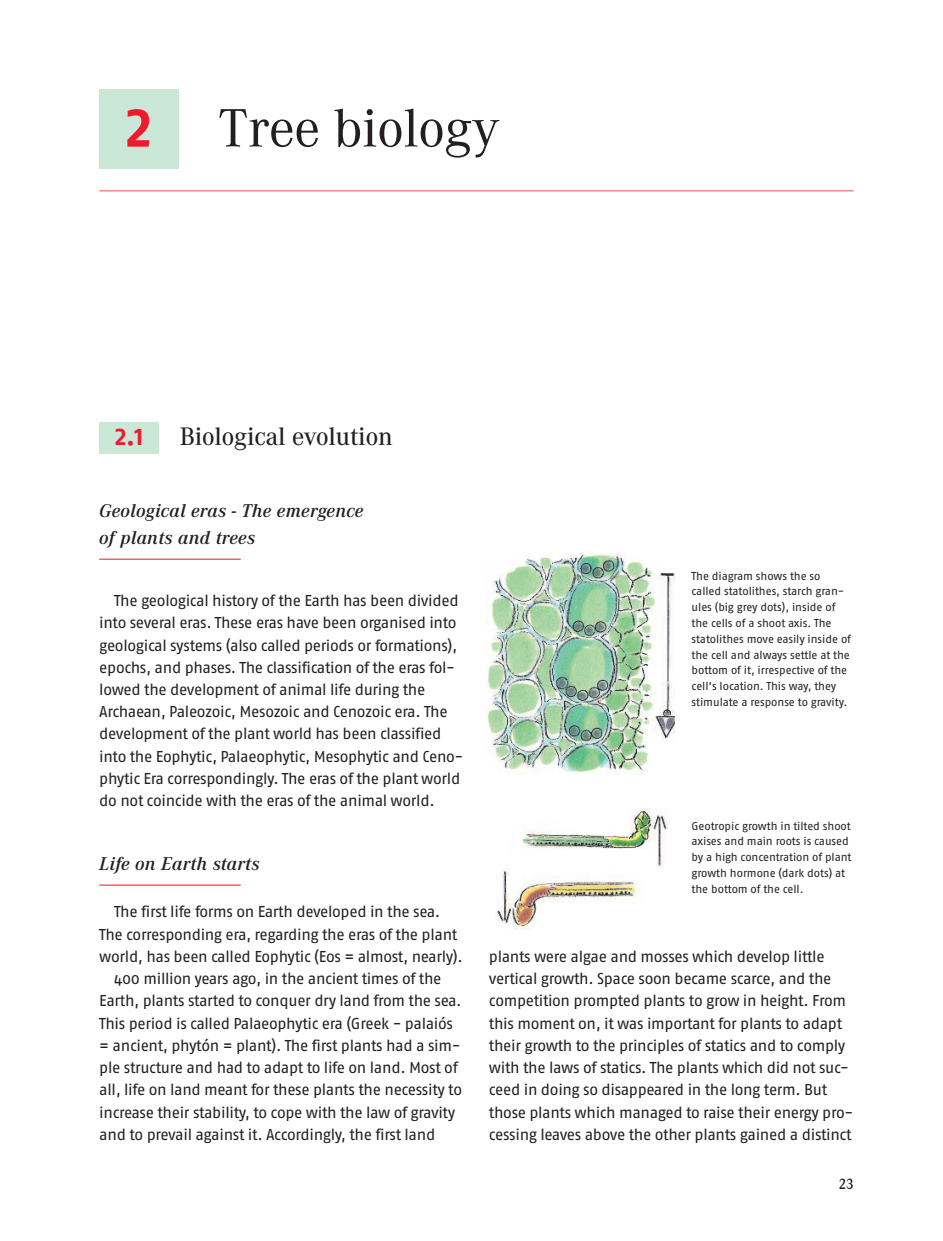
<style>
.page{position:relative;width:943px;height:1241px;background:#fff}
.page>*{position:absolute;margin:0;border:0;box-sizing:border-box;transform-origin:0 0}
.t1{font:56px "Corporate A";letter-spacing:-.005em;color:#231f20}
.t2{font:500 26.25px "Corporate A";letter-spacing:-.005em;color:#231f20}
.t3{font:24.5px "Fago No Bold Lf";color:#ee1b2d}
.t4{font:italic 600 19.25px/26.2px "Corporate A";letter-spacing:.015em;color:#231f20}
.t5{font:15.75px/22.2px "Fago No";letter-spacing:-.02em;color:#231f20}
.t6{font:600 15.75px "Corporate A";color:#231f20;scale:.9 1}
.t7{font:11.38px/15.8px "Fago No";letter-spacing:-.005em;color:#231f20}
.s1{font-family:"Fago No Bold Lf";color:#ee1b2d}
</style>
<div class="page">
<hr style="left:99px;top:558px;width:142px;height:1px;background:#ee1b2d">
<hr style="left:99px;top:884px;width:142px;height:1px;background:#ee1b2d">
<div style="left:99px;top:89px;width:80px;height:80px;background:#cbe7d7"></div>
<hr style="left:99px;top:190px;width:754px;height:1px;background:#f0594a">
<div style="left:99px;top:422px;width:60px;height:32px;background:#cbe7d7"></div>
<img style="left:485px;top:553px;width:190px;height:221px">
<img style="left:495px;top:808px;width:172px;height:121px">
<h1 class="t1" style="left:125px;top:94px;width:376px"><span class="s1">2</span> Tree biology</h1>
<h3 class="t3" style="left:115px;top:427px;width:30px">2.1</h3>
<h2 class="t2" style="left:180px;top:420px;width:214px">Biological evolution</h2>
<p class="t4" style="left:99px;top:497px;width:266px">Geological eras - The emergence of plants and trees</p>
<p class="t5" style="left:99px;top:590px;width:366px;text-indent:15px">The geological history of the Earth has been divided into several eras. These eras have been organised into geological systems (also called periods or formations), epochs, and phases. The classification of the eras fol&shy;lowed the development of animal life during the Archaean, Paleozoic, Mesozoic and Cenozoic era. The development of the plant world has been classified into the Eophytic, Palaeophytic, Mesophytic and Ceno&shy;phytic Era correspondingly. The eras of the plant world do not coincide with the eras of the animal world.</p>
<p class="t4" style="left:99px;top:849px;width:162px">Life on Earth starts</p>
<p class="t5" style="left:114px;top:902px;width:327px">The first life forms on Earth developed in the sea.</p>
<p class="t5" style="left:99px;top:924px;width:359px">The corresponding era, regarding the eras of the plant</p>
<p class="t5" style="left:99px;top:946px;width:365px">world, has been called Eophytic (Eos = almost, nearly).</p>
<p class="t5" style="left:114px;top:968px;width:329px">400 million years ago, in the ancient times of the</p>
<p class="t5" style="left:99px;top:991px;width:364px">Earth, plants started to conquer dry land from the sea.</p>
<p class="t5" style="left:99px;top:1013px;width:355px">This period is called Palaeophytic era (Greek - palaiós</p>
<p class="t5" style="left:99px;top:1035px;width:363px">= ancient, phytón = plant). The first plants had a sim-</p>
<p class="t5" style="left:99px;top:1057px;width:360px">ple structure and had to adapt to life on land. Most of</p>
<p class="t5" style="left:99px;top:1079px;width:364px">all, life on land meant for these plants the necessity to</p>
<p class="t5" style="left:99px;top:1102px;width:357px">increase their stability, to cope with the law of gravity</p>
<p class="t5" style="left:99px;top:1124px;width:337px">and to prevail against it. Accordingly, the first land</p>
<p class="t7" style="left:691px;top:569px;width:161px">The diagram shows the so called statolithes, starch gran&shy;ules (big grey dots), inside of the cells of a shoot axis. The statolithes move easily inside of the cell and always settle at the bottom of it, irrespective of the cell’s location. This way, they stimulate a response to gravity.</p>
<p class="t7" style="left:691px;top:818px;width:161px">Geotropic growth in tilted shoot axises and main roots is caused by a high concentration of plant growth hormone (dark dots) at the bottom of the cell.</p>
<p class="t5" style="left:489px;top:946px;width:366px">plants were algae and mosses which develop little vertical growth. Space soon became scarce, and the competition prompted plants to grow in height. From this moment on, it was important for plants to adapt their growth to the principles of statics and to comply with the laws of statics. The plants which did not suc&shy;ceed in doing so disappeared in the long term. But those plants which managed to raise their energy pro&shy;cessing leaves above the other plants gained a distinct</p>
<p class="t6" style="left:838px;top:1174px;width:18px">23</p>
</div>
